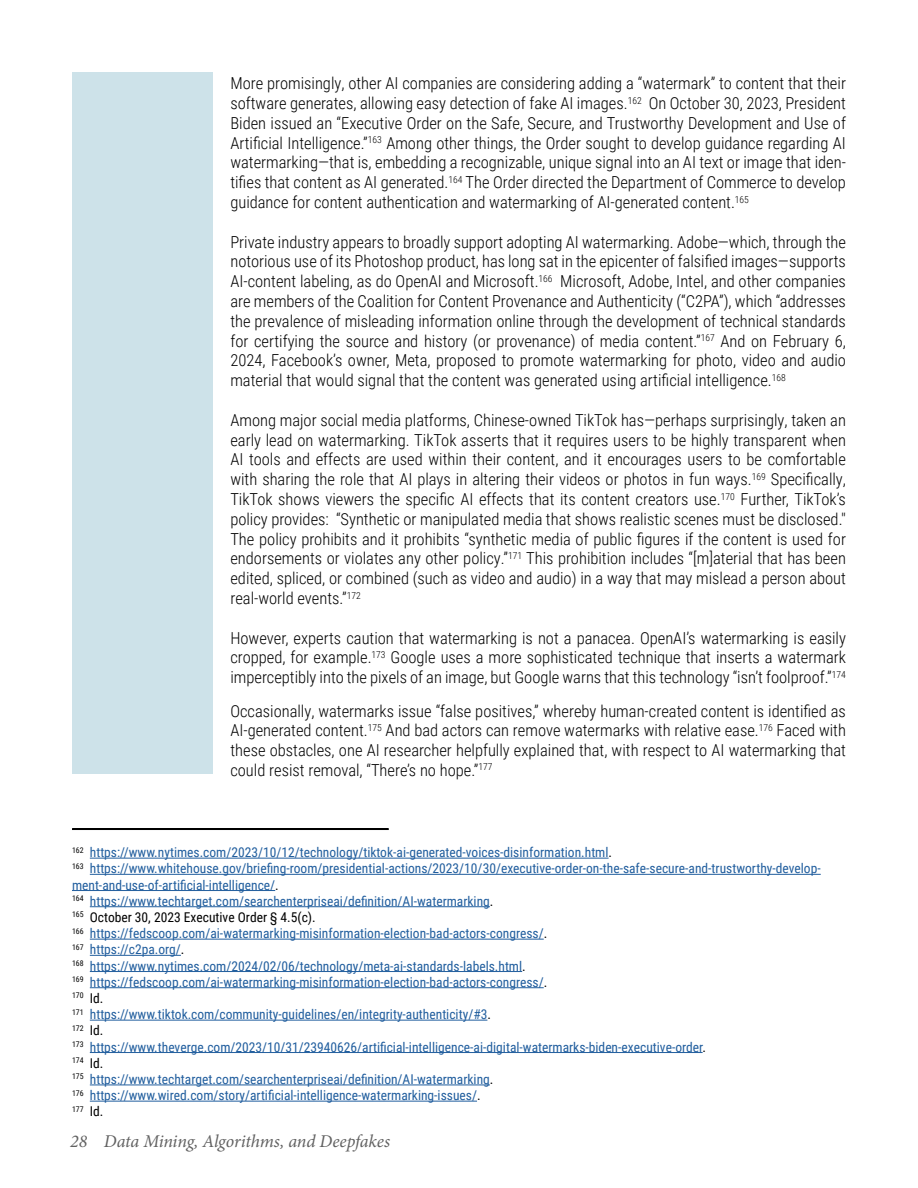
<style>
.page{position:relative;width:918px;height:1188px;background:#fff}
.page>*{position:absolute;margin:0;border:0;box-sizing:border-box;transform-origin:0 0}
.t1{font:italic 18px "Minion Pro";letter-spacing:-.01em;color:#616161}
.t2{font:300 16.5px/19.8px "Roboto Condensed";color:#000;text-align:justify}
.t3{font:13.5px/16.2px "Roboto Condensed";color:#215e9e}
.t4{font:7.8px "Roboto Condensed";color:#000}
.s1{color:#000}
.s2{font-size:13.5px}
</style>
<div class="page">
<div style="left:72px;top:72px;width:140px;height:701px;background:#cde2e9"></div>
<hr style="left:90px;top:858px;width:519px;height:1px;background:#215e9e">
<hr style="left:90px;top:874px;width:731px;height:1px;background:#215e9e">
<hr style="left:72px;top:890px;width:203px;height:1px;background:#215e9e">
<hr style="left:90px;top:906px;width:400px;height:1px;background:#215e9e">
<hr style="left:90px;top:939px;width:454px;height:1px;background:#215e9e">
<hr style="left:90px;top:955px;width:91px;height:1px;background:#215e9e">
<hr style="left:90px;top:971px;width:432px;height:1px;background:#215e9e">
<hr style="left:90px;top:987px;width:454px;height:1px;background:#215e9e">
<hr style="left:90px;top:1020px;width:397px;height:1px;background:#215e9e">
<hr style="left:90px;top:1052px;width:613px;height:1px;background:#215e9e">
<hr style="left:90px;top:1085px;width:400px;height:1px;background:#215e9e">
<hr style="left:90px;top:1101px;width:387px;height:1px;background:#215e9e">
<div style="left:72px;top:828px;width:317px;height:2px;border:2px solid #000"></div>
<p class="t2" style="left:230px;top:73px;width:617px">More promisingly, other AI companies are considering adding a “watermark” to content that their software generates, allowing easy detection of fake AI images.<sup>162</sup> On October 30, 2023, President Biden issued an “Executive Order on the Safe, Secure, and Trustworthy Development and Use of Artificial Intelligence.”<sup>163</sup> Among other things, the Order sought to develop guidance regarding AI watermarking—that is, embedding a recognizable, unique signal into an AI text or image that iden&shy;tifies that content as AI generated.<sup>164</sup> The Order directed the Department of Commerce to develop guidance for content authentication and watermarking of AI-generated content.<sup>165</sup></p>
<p class="t2" style="left:230px;top:231px;width:617px">Private industry appears to broadly support adopting AI watermarking. Adobe—which, through the notorious use of its Photoshop product, has long sat in the epicenter of falsified images—supports AI-content labeling, as do OpenAI and Microsoft.<sup>166</sup> Microsoft, Adobe, Intel, and other companies are members of the Coalition for Content Provenance and Authenticity (“C2PA”), which “addresses the prevalence of misleading information online through the development of technical standards for certifying the source and history (or provenance) of media content.”<sup>167</sup> And on February 6, 2024, Facebook’s owner, Meta, proposed to promote watermarking for photo, video and audio material that would signal that the content was generated using artificial intelligence.<sup>168</sup></p>
<p class="t2" style="left:230px;top:410px;width:617px">Among major social media platforms, Chinese-owned TikTok has—perhaps surprisingly, taken an early lead on watermarking. TikTok asserts that it requires users to be highly transparent when AI tools and effects are used within their content, and it encourages users to be comfortable with sharing the role that AI plays in altering their videos or photos in fun ways.<sup>169</sup> Specifically, TikTok shows viewers the specific AI effects that its content creators use.<sup>170</sup> Further, TikTok’s policy provides: “Synthetic or manipulated media that shows realistic scenes must be disclosed." The policy prohibits and it prohibits “synthetic media of public figures if the content is used for endorsements or violates any other policy.”<sup>171</sup> This prohibition includes “[m]aterial that has been edited, spliced, or combined (such as video and audio) in a way that may mislead a person about real-world events.”<sup>172</sup></p>
<p class="t2" style="left:230px;top:627px;width:617px">However, experts caution that watermarking is not a panacea. OpenAI’s watermarking is easily cropped, for example.<sup>173</sup> Google uses a more sophisticated technique that inserts a watermark imperceptibly into the pixels of an image, but Google warns that this technology “isn’t foolproof.”<sup>174</sup></p>
<p class="t2" style="left:230px;top:700px;width:617px">Occasionally, watermarks issue “false positives,” whereby human-created content is identified as AI-generated content.<sup>175</sup> And bad actors can remove watermarks with relative ease.<sup>176</sup> Faced with these obstacles, one AI researcher helpfully explained that, with respect to AI watermarking that could resist removal, “There’s no hope.”<sup>177</sup></p>
<p class="t3" style="left:72px;top:844px;width:750px"><sup>162</sup> https://www.nytimes.com/2023/10/12/technology/tiktok-ai-generated-voices-disinformation.html<span class="s1">.<br></span><sup>163</sup> https://www.whitehouse.gov/briefing-room/presidential-actions/2023/10/30/executive-order-on-the-safe-secure-and-trustworthy-develop&shy;ment-and-use-of-artificial-intelligence/<span class="s1">.<br></span><sup>164</sup> https://www.techtarget.com/searchenterpriseai/definition/AI-watermarking<span class="s1">.<br></span><sup>165</sup> <span class="s1">October 30, 2023 Executive Order § 4.5(c).<br></span><sup>166</sup> https://fedscoop.com/ai-watermarking-misinformation-election-bad-actors-congress/<span class="s1">.<br></span><sup>167</sup> https://c2pa.org/<span class="s1">.<br></span><sup>168</sup> https://www.nytimes.com/2024/02/06/technology/meta-ai-standards-labels.html<span class="s1">.<br></span><sup>169</sup> https://fedscoop.com/ai-watermarking-misinformation-election-bad-actors-congress/<span class="s1">.</span></p>
<p class="t4" style="left:72px;top:990px;width:33px">170 <span class="s2">Id.</span></p>
<p class="t3" style="left:72px;top:1006px;width:420px"><sup>171</sup> https://www.tiktok.com/community-guidelines/en/integrity-authenticity/#3<span class="s1">.</span></p>
<p class="t4" style="left:72px;top:1023px;width:33px">172 <span class="s2">Id.</span></p>
<p class="t3" style="left:72px;top:1038px;width:636px"><sup>173</sup> https://www.theverge.com/2023/10/31/23940626/artificial-intelligence-ai-digital-watermarks-biden-executive-order<span class="s1">.</span></p>
<p class="t4" style="left:72px;top:1055px;width:33px">174 <span class="s2">Id.</span></p>
<p class="t3" style="left:72px;top:1071px;width:423px"><sup>175</sup> https://www.techtarget.com/searchenterpriseai/definition/AI-watermarking<span class="s1">.<br></span><sup>176</sup> https://www.wired.com/story/artificial-intelligence-watermarking-issues/<span class="s1">.</span></p>
<p class="t4" style="left:72px;top:1104px;width:33px">177 <span class="s2">Id.</span></p>
<p class="t1" style="left:70px;top:1129px;width:321px">28 Data Mining, Algorithms, and Deepfakes</p>
</div>
